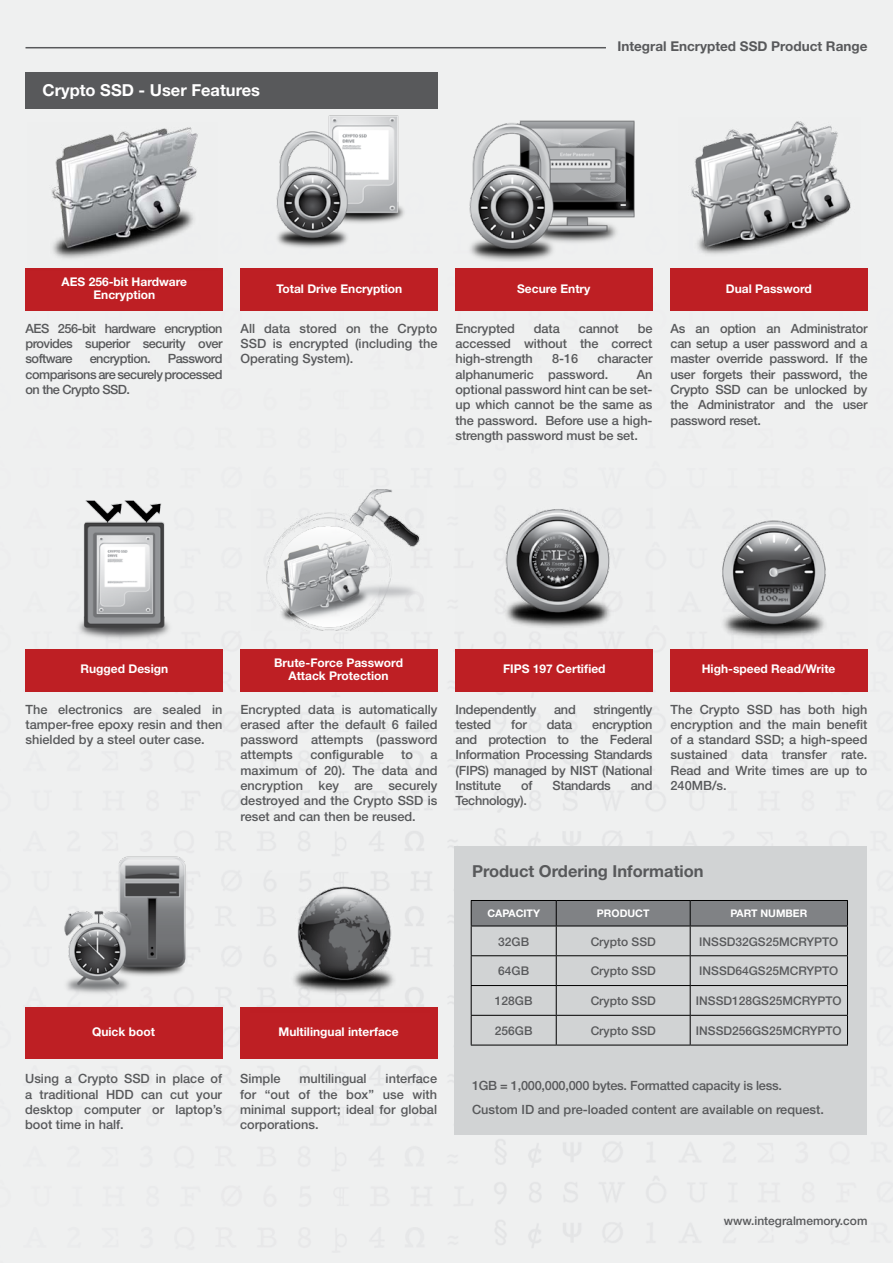
<style>
.page{position:relative;width:893px;height:1263px;background:#eff0f0}
.page>*{position:absolute;margin:0;border:0;box-sizing:border-box;transform-origin:0 0}
.t1{font:700 16.5px "Helvetica Neue";color:#58595b}
.t2{font:700 16.5px "Helvetica Neue";color:#fff}
.t3{font:700 13.5px "Helvetica Neue";color:#58595b}
.t4{font:500 12.75px/15.3px "Helvetica Neue";letter-spacing:-.01em;color:#58595b;text-align:justify}
.t5{font:500 12.75px "Helvetica Neue";letter-spacing:-.04em;color:#58595b}
.t6{font:700 12px/13.5px "Helvetica Neue";color:#fff;text-align:center}
.t7{font:500 12px "Helvetica Neue";color:#58595b}
.t8{font:700 10.5px "Helvetica Neue";color:#fff}
</style>
<div class="page">
<div style="left:455px;top:846px;width:412px;height:288px;background:#d1d3d4"></div>
<svg style="left:471px;top:900px;width:377px;height:145px"></svg>
<hr style="left:471px;top:1045px;width:85px;height:1px;background:#000">
<hr style="left:556px;top:1045px;width:134px;height:1px;background:#000">
<hr style="left:690px;top:1045px;width:158px;height:1px;background:#000">
<div style="left:26px;top:72px;width:412px;height:36px;background:#58595b"></div>
<div style="left:26px;top:649px;width:197px;height:42px;background:#be1f24"></div>
<div style="left:240px;top:649px;width:197px;height:42px;background:#be1f24"></div>
<div style="left:240px;top:1007px;width:197px;height:51px;background:#be1f24"></div>
<div style="left:25px;top:1007px;width:197px;height:51px;background:#be1f24"></div>
<div style="left:670px;top:268px;width:198px;height:43px;background:#be1f24"></div>
<div style="left:455px;top:268px;width:198px;height:43px;background:#be1f24"></div>
<div style="left:240px;top:268px;width:198px;height:43px;background:#be1f24"></div>
<div style="left:26px;top:268px;width:197px;height:43px;background:#be1f24"></div>
<img style="left:251px;top:489px;width:175px;height:141px">
<img style="left:251px;top:874px;width:178px;height:133px">
<div style="left:455px;top:649px;width:198px;height:42px;background:#be1f24"></div>
<div style="left:670px;top:649px;width:197px;height:42px;background:#be1f24"></div>
<img style="left:461px;top:119px;width:184px;height:143px">
<img style="left:245px;top:108px;width:189px;height:160px">
<img style="left:29px;top:485px;width:189px;height:163px">
<img style="left:670px;top:486px;width:197px;height:163px">
<img style="left:26px;top:845px;width:174px;height:162px">
<img style="left:678px;top:118px;width:182px;height:141px">
<img style="left:28px;top:123px;width:189px;height:145px">
<img style="left:455px;top:486px;width:197px;height:163px">
<hr style="left:26px;top:47px;width:580px;height:1px;background:#58595b">
<p class="t2" style="left:43px;top:80px;width:219px">Crypto SSD - User Features</p>
<p class="t3" style="left:617px;top:37px;width:252px">Integral Encrypted SSD Product Range</p>
<p class="t6" style="left:62px;top:275px;width:127px">AES 256-bit Hardware<br>Encryption</p>
<p class="t6" style="left:276px;top:281px;width:127px">Total Drive Encryption</p>
<p class="t6" style="left:517px;top:281px;width:75px">Secure Entry</p>
<p class="t6" style="left:726px;top:281px;width:87px">Dual Password</p>
<p class="t4" style="left:26px;top:321px;width:198px">AES 256-bit hardware encryption provides superior security over software</p>
<p class="t4" style="left:26px;top:351px;width:198px;text-indent:142px">Password comparisons are securely processed on the Crypto SSD.</p>
<p class="t5" style="left:90px;top:351px;width:63px">encryption.</p>
<p class="t4" style="left:240px;top:321px;width:198px">All data stored on the Crypto SSD is encrypted (including the Operating System).</p>
<p class="t4" style="left:455px;top:321px;width:61px">Encrypted</p>
<p class="t4" style="left:534px;top:321px;width:27px">data</p>
<p class="t4" style="left:579px;top:321px;width:41px">cannot</p>
<p class="t4" style="left:455px;top:321px;width:198px;text-indent:182px">be accessed without the correct high-strength</p>
<p class="t4" style="left:455px;top:351px;width:198px;text-indent:142px">character alphanumeric password.</p>
<p class="t4" style="left:552px;top:351px;width:27px">8-16</p>
<p class="t4" style="left:455px;top:366px;width:198px;text-indent:181px">An optional password hint can be set&shy;up which cannot be the same as the password. Before use a high&shy;strength password must be set.</p>
<p class="t4" style="left:670px;top:321px;width:198px">As an option an Administrator can setup a user password and a master override password. If the user forgets their password, the Crypto SSD can be unlocked by the Administrator and the user password reset.</p>
<p class="t6" style="left:80px;top:662px;width:89px">Rugged Design</p>
<p class="t6" style="left:274px;top:655px;width:130px">Brute-Force Password<br>Attack Protection</p>
<p class="t4" style="left:26px;top:701px;width:198px">The electronics are sealed in tamper-free epoxy resin and then shielded by a steel outer case.</p>
<p class="t4" style="left:240px;top:701px;width:198px">Encrypted data is automatically erased after the default 6 failed password attempts (password attempts</p>
<p class="t4" style="left:310px;top:747px;width:75px">configurable</p>
<p class="t4" style="left:401px;top:747px;width:13px">to</p>
<p class="t4" style="left:240px;top:747px;width:198px;text-indent:190px">a maximum of 20). The data and encryption key are securely destroyed and the Crypto SSD is reset and can then be reused.</p>
<p class="t6" style="left:92px;top:1025px;width:64px">Quick boot</p>
<p class="t6" style="left:279px;top:1025px;width:122px">Multilingual interface</p>
<p class="t4" style="left:25px;top:1071px;width:198px">Using a Crypto SSD in place of a traditional HDD can cut your desktop computer or laptop’s boot time in half.</p>
<p class="t4" style="left:240px;top:1071px;width:42px">Simple</p>
<p class="t4" style="left:299px;top:1071px;width:69px">multilingual</p>
<p class="t4" style="left:240px;top:1071px;width:199px;text-indent:145px">interface for “out of the box” use with minimal support; ideal for global corporations.</p>
<p class="t6" style="left:503px;top:662px;width:104px">FIPS 197 Certified</p>
<p class="t6" style="left:702px;top:662px;width:135px">High-speed Read/Write</p>
<p class="t4" style="left:455px;top:701px;width:83px">Independently</p>
<p class="t4" style="left:554px;top:701px;width:23px">and</p>
<p class="t4" style="left:593px;top:701px;width:61px">stringently</p>
<p class="t4" style="left:455px;top:716px;width:37px">tested</p>
<p class="t4" style="left:511px;top:716px;width:17px">for</p>
<p class="t4" style="left:547px;top:716px;width:27px">data</p>
<p class="t4" style="left:455px;top:716px;width:198px;text-indent:137px">encryption and protection to the Federal Information Processing Standards (FIPS) managed by NIST (National Institute</p>
<p class="t4" style="left:521px;top:778px;width:13px">of</p>
<p class="t4" style="left:552px;top:778px;width:60px">Standards</p>
<p class="t4" style="left:631px;top:778px;width:23px">and</p>
<p class="t4" style="left:455px;top:793px;width:73px">Technology).</p>
<p class="t4" style="left:670px;top:701px;width:198px">The Crypto SSD has both high encryption and the main benefit of a standard SSD; a high-speed sustained data transfer rate.<br>Read and Write times are up to 240MB/s.</p>
<p class="t1" style="left:472px;top:861px;width:233px">Product Ordering Information</p>
<p class="t8" style="left:487px;top:907px;width:54px">CAPACITY</p>
<p class="t8" style="left:597px;top:907px;width:54px">PRODUCT</p>
<p class="t8" style="left:730px;top:907px;width:79px">PART NUMBER</p>
<p class="t7" style="left:498px;top:934px;width:32px">32GB</p>
<p class="t7" style="left:591px;top:934px;width:67px">Crypto SSD</p>
<p class="t7" style="left:699px;top:934px;width:141px">INSSD32GS25MCRYPTO</p>
<p class="t7" style="left:498px;top:964px;width:32px">64GB</p>
<p class="t7" style="left:591px;top:964px;width:67px">Crypto SSD</p>
<p class="t7" style="left:699px;top:964px;width:141px">INSSD64GS25MCRYPTO</p>
<p class="t7" style="left:495px;top:994px;width:39px">128GB</p>
<p class="t7" style="left:591px;top:994px;width:67px">Crypto SSD</p>
<p class="t7" style="left:696px;top:994px;width:147px">INSSD128GS25MCRYPTO</p>
<p class="t7" style="left:495px;top:1023px;width:39px">256GB</p>
<p class="t7" style="left:591px;top:1023px;width:67px">Crypto SSD</p>
<p class="t7" style="left:696px;top:1023px;width:147px">INSSD256GS25MCRYPTO</p>
<p class="t4" style="left:472px;top:1073px;width:353px;line-height:23.9px">1GB = 1,000,000,000 bytes. Formatted capacity is less.<br>Custom ID and pre-loaded content are available on request.</p>
<p class="t7" style="left:724px;top:1213px;width:145px">www.integralmemory.com</p>
</div>
